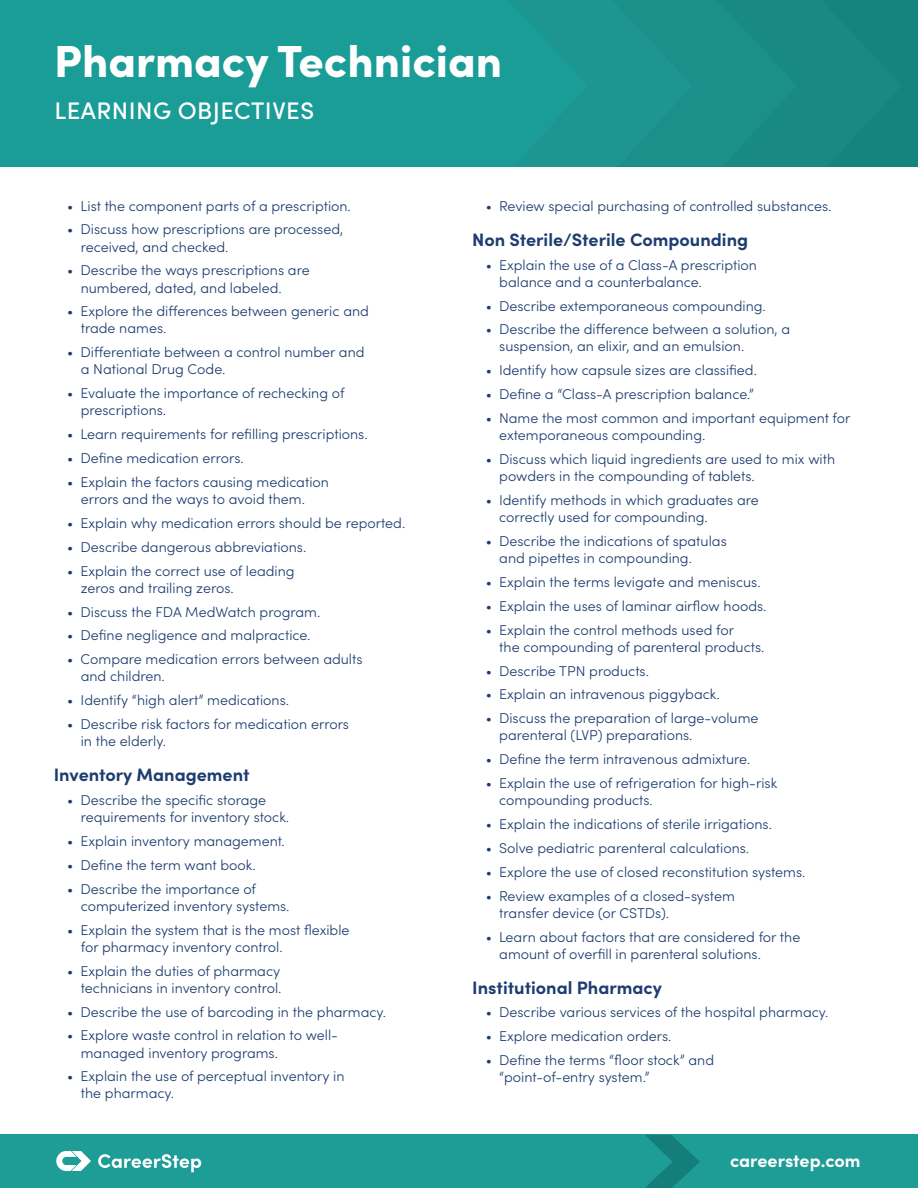
<style>
.page{position:relative;width:918px;height:1188px;background:#fff}
.page>*{position:absolute;margin:0;border:0;box-sizing:border-box;transform-origin:0 0}
.t1{font:900 45px "Sofia Pro";color:#fff}
.t2{font:500 24px "Sofia Pro";letter-spacing:.02em;color:#fff}
.t3{font:700 18px "Sofia Pro";color:#1d3c6f}
.t4{font:700 18px "Sofia Pro";letter-spacing:-.005em;color:#fff}
.t5{font:300 14.25px/17.1px "Sofia Pro";color:#1c3c6e}
</style>
<div class="page">
<div style="left:797px;top:0;width:105px;height:167px;background:#198984"></div>
<div style="left:692px;top:0;width:105px;height:167px;background:#1b908a"></div>
<div style="left:588px;top:0;width:104px;height:167px;background:#1d9590"></div>
<div style="left:0;top:0;width:588px;height:167px;background:#1a9c97"></div>
<div style="left:0;top:1135px;width:918px;height:53px;background:#1e9c96"></div>
<svg style="left:645px;top:1135px;width:55px;height:53px"></svg>
<svg style="left:56px;top:1151px;width:35px;height:20px"></svg>
<svg style="left:98px;top:1154px;width:103px;height:18px"></svg>
<h1 class="t1" style="left:54px;top:26px;width:450px">Pharmacy Technician</h1>
<h2 class="t2" style="left:54px;top:93px;width:261px">LEARNING OBJECTIVES</h2>
<p class="t5" style="left:67px;top:196px;width:285px">• List the component parts of a prescription.</p>
<p class="t5" style="left:81px;top:220px;width:264px;text-indent:-13px">• Discuss how prescriptions are processed, received, and checked.</p>
<p class="t5" style="left:81px;top:261px;width:230px;text-indent:-13px">• Describe the ways prescriptions are numbered, dated, and labeled.</p>
<p class="t5" style="left:81px;top:302px;width:290px;text-indent:-13px">• Explore the differences between generic and trade names.</p>
<p class="t5" style="left:81px;top:343px;width:285px;text-indent:-13px">• Differentiate between a control number and a National Drug Code.</p>
<p class="t5" style="left:81px;top:384px;width:265px;text-indent:-13px">• Evaluate the importance of rechecking of prescriptions.</p>
<p class="t5" style="left:67px;top:425px;width:302px">• Learn requirements for refilling prescriptions.</p>
<p class="t5" style="left:67px;top:449px;width:178px">• Define medication errors.</p>
<p class="t5" style="left:81px;top:473px;width:250px;text-indent:-13px">• Explain the factors causing medication errors and the ways to avoid them.</p>
<p class="t5" style="left:67px;top:514px;width:340px">• Explain why medication errors should be reported.</p>
<p class="t5" style="left:67px;top:537px;width:241px">• Describe dangerous abbreviations.</p>
<p class="t5" style="left:81px;top:561px;width:215px;text-indent:-13px">• Explain the correct use of leading zeros and trailing zeros.</p>
<p class="t5" style="left:67px;top:602px;width:255px">• Discuss the FDA MedWatch program.</p>
<p class="t5" style="left:67px;top:626px;width:245px">• Define negligence and malpractice.</p>
<p class="t5" style="left:81px;top:650px;width:283px;text-indent:-13px">• Compare medication errors between adults and children.</p>
<p class="t5" style="left:67px;top:691px;width:223px">• Identify “high alert” medications.</p>
<p class="t5" style="left:81px;top:715px;width:270px;text-indent:-13px">• Describe risk factors for medication errors in the elderly.</p>
<p class="t3" style="left:54px;top:761px;width:197px">Inventory Management</p>
<p class="t5" style="left:81px;top:791px;width:210px;text-indent:-13px">• Describe the specific storage requirements for inventory stock.</p>
<p class="t5" style="left:67px;top:832px;width:219px">• Explain inventory management.</p>
<p class="t5" style="left:67px;top:856px;width:190px">• Define the term want book.</p>
<p class="t5" style="left:81px;top:879px;width:210px;text-indent:-13px">• Describe the importance of computerized inventory systems.</p>
<p class="t5" style="left:81px;top:920px;width:270px;text-indent:-13px">• Explain the system that is the most flexible for pharmacy inventory control.</p>
<p class="t5" style="left:67px;top:961px;width:216px;text-align:right">• Explain the duties of pharmacy technicians in inventory control.</p>
<p class="t5" style="left:67px;top:1002px;width:320px">• Describe the use of barcoding in the pharmacy.</p>
<p class="t5" style="left:81px;top:1026px;width:259px;text-indent:-13px">• Explore waste control in relation to well&shy;managed inventory programs.</p>
<p class="t5" style="left:81px;top:1067px;width:265px;text-indent:-13px">• Explain the use of perceptual inventory in the pharmacy.</p>
<p class="t5" style="left:486px;top:196px;width:347px">• Review special purchasing of controlled substances.</p>
<p class="t3" style="left:472px;top:226px;width:277px">Non Sterile/Sterile Compounding</p>
<p class="t5" style="left:499px;top:255px;width:259px;text-indent:-13px">• Explain the use of a Class-A prescription balance and a counterbalance.</p>
<p class="t5" style="left:486px;top:296px;width:282px">• Describe extemporaneous compounding.</p>
<p class="t5" style="left:499px;top:320px;width:292px;text-indent:-13px">• Describe the difference between a solution, a suspension, an elixir, and an emulsion.</p>
<p class="t5" style="left:486px;top:361px;width:273px">• Identify how capsule sizes are classified.</p>
<p class="t5" style="left:486px;top:385px;width:270px">• Define a “Class-A prescription balance.”</p>
<p class="t5" style="left:499px;top:409px;width:353px;text-indent:-13px">• Name the most common and important equipment for extemporaneous compounding.</p>
<p class="t5" style="left:499px;top:450px;width:337px;text-indent:-13px">• Discuss which liquid ingredients are used to mix with powders in the compounding of tablets.</p>
<p class="t5" style="left:499px;top:491px;width:261px;text-indent:-13px">• Identify methods in which graduates are correctly used for compounding.</p>
<p class="t5" style="left:499px;top:532px;width:229px;text-indent:-13px">• Describe the indications of spatulas and pipettes in compounding.</p>
<p class="t5" style="left:486px;top:573px;width:276px">• Explain the terms levigate and meniscus.</p>
<p class="t5" style="left:486px;top:596px;width:282px">• Explain the uses of laminar airflow hoods.</p>
<p class="t5" style="left:499px;top:620px;width:267px;text-indent:-13px">• Explain the control methods used for<br>the compounding of parenteral products.</p>
<p class="t5" style="left:486px;top:661px;width:165px">• Describe TPN products.</p>
<p class="t5" style="left:486px;top:685px;width:236px">• Explain an intravenous piggyback.</p>
<p class="t5" style="left:499px;top:709px;width:261px;text-indent:-13px">• Discuss the preparation of large-volume parenteral (LVP) preparations.</p>
<p class="t5" style="left:486px;top:750px;width:266px">• Define the term intravenous admixture.</p>
<p class="t5" style="left:499px;top:774px;width:280px;text-indent:-13px">• Explain the use of refrigeration for high-risk compounding products.</p>
<p class="t5" style="left:486px;top:815px;width:288px">• Explain the indications of sterile irrigations.</p>
<p class="t5" style="left:486px;top:838px;width:265px">• Solve pediatric parenteral calculations.</p>
<p class="t5" style="left:486px;top:862px;width:321px">• Explore the use of closed reconstitution systems.</p>
<p class="t5" style="left:499px;top:886px;width:237px;text-indent:-13px">• Review examples of a closed-system transfer device (or CSTDs).</p>
<p class="t5" style="left:499px;top:927px;width:303px;text-indent:-13px">• Learn about factors that are considered for the amount of overfill in parenteral solutions.</p>
<p class="t3" style="left:472px;top:973px;width:191px">Institutional Pharmacy</p>
<p class="t5" style="left:486px;top:1003px;width:344px">• Describe various services of the hospital pharmacy.</p>
<p class="t5" style="left:486px;top:1027px;width:187px">• Explore medication orders.</p>
<p class="t5" style="left:499px;top:1051px;width:216px;text-indent:-13px">• Define the terms “floor stock” and “point-of-entry system.”</p>
<p class="t4" style="left:730px;top:1147px;width:132px">careerstep.com</p>
</div>
